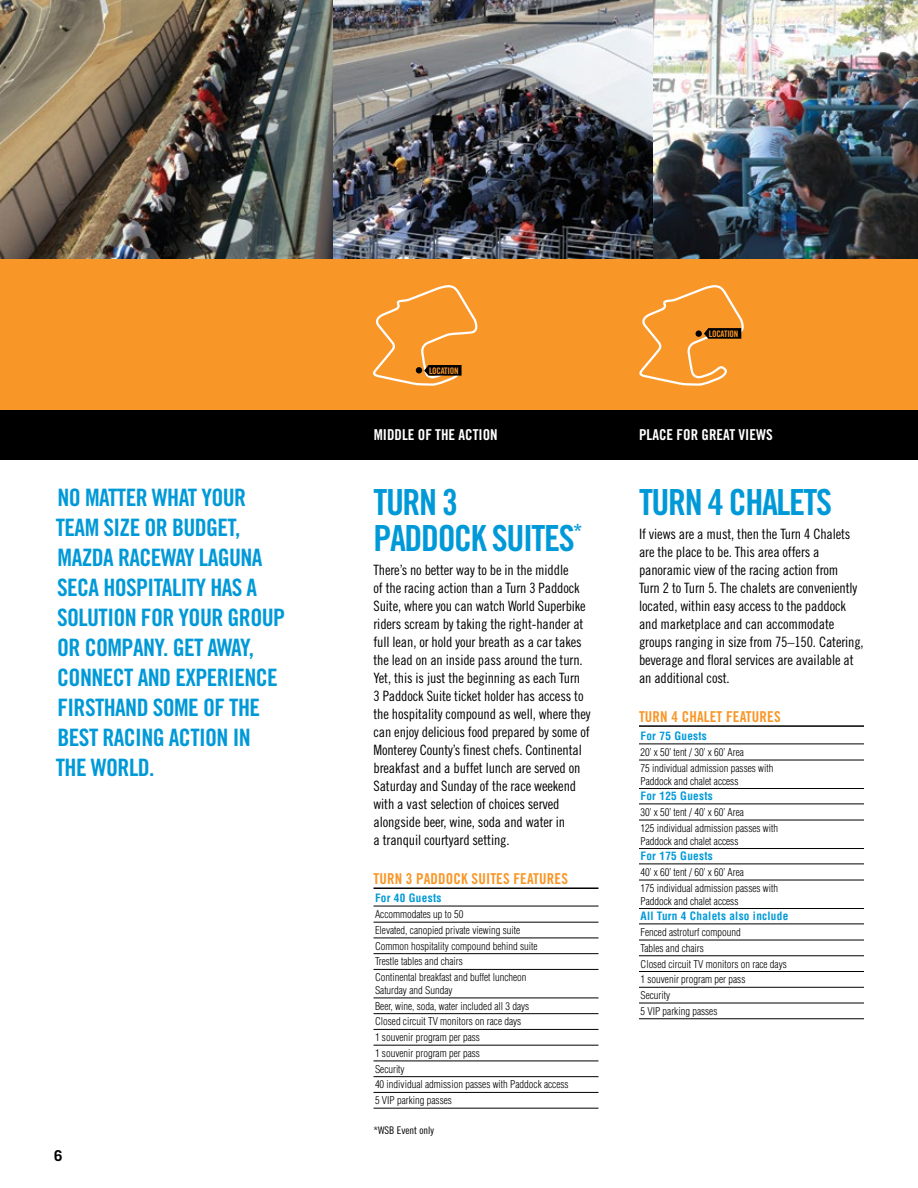
<style>
.page{position:relative;width:918px;height:1188px;background:#fff}
.page>*{position:absolute;margin:0;border:0;box-sizing:border-box;transform-origin:0 0}
.t1{font:36px/36px "Trade Gothic Bold Cond Twenty";letter-spacing:-.04em;color:#0099d8}
.t2{font:24px/30px "Trade Gothic Bold Cond Twenty";letter-spacing:-.025em;color:#0099d8}
.t3{font:15px "Trade Gothic Bold Cond Twenty";letter-spacing:.01em;color:#f89728}
.t4{font:15px "Trade Gothic Bold Cond Twenty";color:#fff}
.t5{font:700 15px "Trade Gothic";color:#000}
.t6{font:14.25px/18px "Trade Gothic Cond Eighteen";letter-spacing:-.01em;color:#000}
.t7{font:700 condensed 11.25px "Helvetica LT";letter-spacing:.025em;color:#0099d8}
.t8{font:300 condensed 10.5px/15.8px "Helvetica LT";color:#000}
.t9{font:10.5px "Trade Gothic Cond Eighteen";color:#000}
.t10{font:9px "Trade Gothic Bold Cond Twenty";letter-spacing:-.025em;color:#f89728}
</style>
<div class="page">
<img style="left:0;top:0;width:333px;height:259px">
<img style="left:652px;top:0;width:266px;height:259px">
<hr style="left:639px;top:725px;width:225px;height:2px;background:#000">
<hr style="left:639px;top:744px;width:225px;height:1px;background:#000">
<hr style="left:639px;top:760px;width:225px;height:1px;background:#000">
<hr style="left:639px;top:788px;width:225px;height:1px;background:#000">
<hr style="left:639px;top:804px;width:225px;height:1px;background:#000">
<hr style="left:639px;top:820px;width:225px;height:1px;background:#000">
<hr style="left:639px;top:848px;width:225px;height:1px;background:#000">
<hr style="left:639px;top:864px;width:225px;height:1px;background:#000">
<hr style="left:639px;top:880px;width:225px;height:1px;background:#000">
<hr style="left:639px;top:908px;width:225px;height:1px;background:#000">
<hr style="left:639px;top:924px;width:225px;height:1px;background:#000">
<hr style="left:639px;top:940px;width:225px;height:1px;background:#000">
<hr style="left:639px;top:956px;width:225px;height:1px;background:#000">
<hr style="left:639px;top:971px;width:225px;height:1px;background:#000">
<hr style="left:639px;top:987px;width:225px;height:1px;background:#000">
<hr style="left:639px;top:1003px;width:225px;height:1px;background:#000">
<hr style="left:639px;top:1019px;width:225px;height:1px;background:#000">
<img style="left:333px;top:0;width:319px;height:259px">
<div style="left:0;top:259px;width:918px;height:196px;background:#f89728"></div>
<div style="left:0;top:410px;width:918px;height:50px;background:#000"></div>
<svg style="left:639px;top:285px;width:105px;height:101px"></svg>
<svg style="left:373px;top:285px;width:105px;height:101px"></svg>
<hr style="left:374px;top:887px;width:224px;height:2px;background:#000">
<hr style="left:374px;top:906px;width:224px;height:1px;background:#000">
<hr style="left:374px;top:922px;width:224px;height:1px;background:#000">
<hr style="left:374px;top:938px;width:224px;height:1px;background:#000">
<hr style="left:374px;top:953px;width:224px;height:1px;background:#000">
<hr style="left:374px;top:969px;width:224px;height:1px;background:#000">
<hr style="left:374px;top:998px;width:224px;height:1px;background:#000">
<hr style="left:374px;top:1013px;width:224px;height:1px;background:#000">
<hr style="left:374px;top:1029px;width:224px;height:1px;background:#000">
<hr style="left:374px;top:1045px;width:224px;height:1px;background:#000">
<hr style="left:374px;top:1061px;width:224px;height:1px;background:#000">
<hr style="left:374px;top:1076px;width:224px;height:1px;background:#000">
<hr style="left:374px;top:1092px;width:224px;height:1px;background:#000">
<hr style="left:374px;top:1108px;width:224px;height:1px;background:#000">
<h2 class="t2" style="left:56px;top:482px;width:231px">NO MATTER WHAT YOUR<br>TEAM SIZE OR BUDGET,<br>MAZDA RACEWAY LAGUNA<br>SECA HOSPITALITY HAS A<br>SOLUTION FOR YOUR GROUP<br>OR COMPANY. GET AWAY,<br>CONNECT AND EXPERIENCE<br>FIRSTHAND SOME OF THE<br>BEST RACING ACTION IN<br>THE WORLD.</h2>
<p class="t5" style="left:54px;top:1146px;width:10px">6</p>
<p class="t10" style="left:429px;top:365px;width:31px">LOCATION</p>
<p class="t10" style="left:709px;top:328px;width:31px">LOCATION</p>
<p class="t4" style="left:374px;top:426px;width:126px">MIDDLE OF THE ACTION</p>
<p class="t4" style="left:639px;top:426px;width:135px">PLACE FOR GREAT VIEWS</p>
<h1 class="t1" style="left:374px;top:484px;width:211px">TURN 3<br>PADDOCK SUITES<sup>*</sup></h1>
<p class="t6" style="left:374px;top:561px;width:219px">There’s no better way to be in the middle<br>of the racing action than a Turn 3 Paddock Suite, where you can watch World Superbike riders scream by taking the right-hander at full lean, or hold your breath as a car takes the lead on an inside pass around the turn.<br>Yet, this is just the beginning as each Turn<br>3 Paddock Suite ticket holder has access to the hospitality compound as well, where they can enjoy delicious food prepared by some of Monterey County’s finest chefs. Continental breakfast and a buffet lunch are served on Saturday and Sunday of the race weekend with a vast selection of choices served alongside beer, wine, soda and water in<br>a tranquil courtyard setting.</p>
<p class="t3" style="left:374px;top:869px;width:196px">TURN 3 PADDOCK SUITES FEATURES</p>
<p class="t7" style="left:375px;top:891px;width:68px">For 40 Guests</p>
<p class="t8" style="left:375px;top:906px;width:164px">Accommodates up to 50<br>Elevated, canopied private viewing suite Common hospitality compound behind suite Trestle tables and chairs<br>Continental breakfast and buffet luncheon</p>
<p class="t8" style="left:375px;top:982px;width:195px">Saturday and Sunday<br>Beer, wine, soda, water included all 3 days<br>Closed circuit TV monitors on race days<br>1 souvenir program per pass<br>1 souvenir program per pass<br>Security<br>40 individual admission passes with Paddock access<br>5 VIP parking passes</p>
<p class="t9" style="left:373px;top:1124px;width:62px">*WSB Event only</p>
<h1 class="t1" style="left:639px;top:483px;width:195px">TURN 4 CHALETS</h1>
<p class="t6" style="left:639px;top:525px;width:226px">If views are a must, then the Turn 4 Chalets are the place to be. This area offers a panoramic view of the racing action from<br>Turn 2 to Turn 5. The chalets are conveniently located, within easy access to the paddock and marketplace and can accommodate groups ranging in size from 75–150. Catering, beverage and floral services are available at an additional cost.</p>
<p class="t3" style="left:639px;top:707px;width:143px">TURN 4 CHALET FEATURES</p>
<p class="t7" style="left:640px;top:729px;width:68px">For 75 Guests</p>
<p class="t8" style="left:640px;top:744px;width:134px">20’ x 50’ tent / 30’ x 60’ Area<br>75 individual admission passes with</p>
<p class="t8" style="left:640px;top:773px;width:99px">Paddock and chalet access</p>
<p class="t7" style="left:640px;top:789px;width:74px">For 125 Guests</p>
<p class="t8" style="left:640px;top:804px;width:139px">30’ x 50’ tent / 40’ x 60’ Area<br>125 individual admission passes with</p>
<p class="t8" style="left:640px;top:833px;width:99px">Paddock and chalet access</p>
<p class="t7" style="left:640px;top:849px;width:74px">For 175 Guests</p>
<p class="t8" style="left:640px;top:864px;width:139px">40’ x 60’ tent / 60’ x 60’ Area<br>175 individual admission passes with</p>
<p class="t8" style="left:640px;top:893px;width:99px">Paddock and chalet access</p>
<p class="t7" style="left:640px;top:909px;width:149px">All Turn 4 Chalets also include</p>
<p class="t8" style="left:640px;top:924px;width:148px">Fenced astroturf compound<br>Tables and chairs<br>Closed circuit TV monitors on race days<br>1 souvenir program per pass<br>Security<br>5 VIP parking passes</p>
</div>
